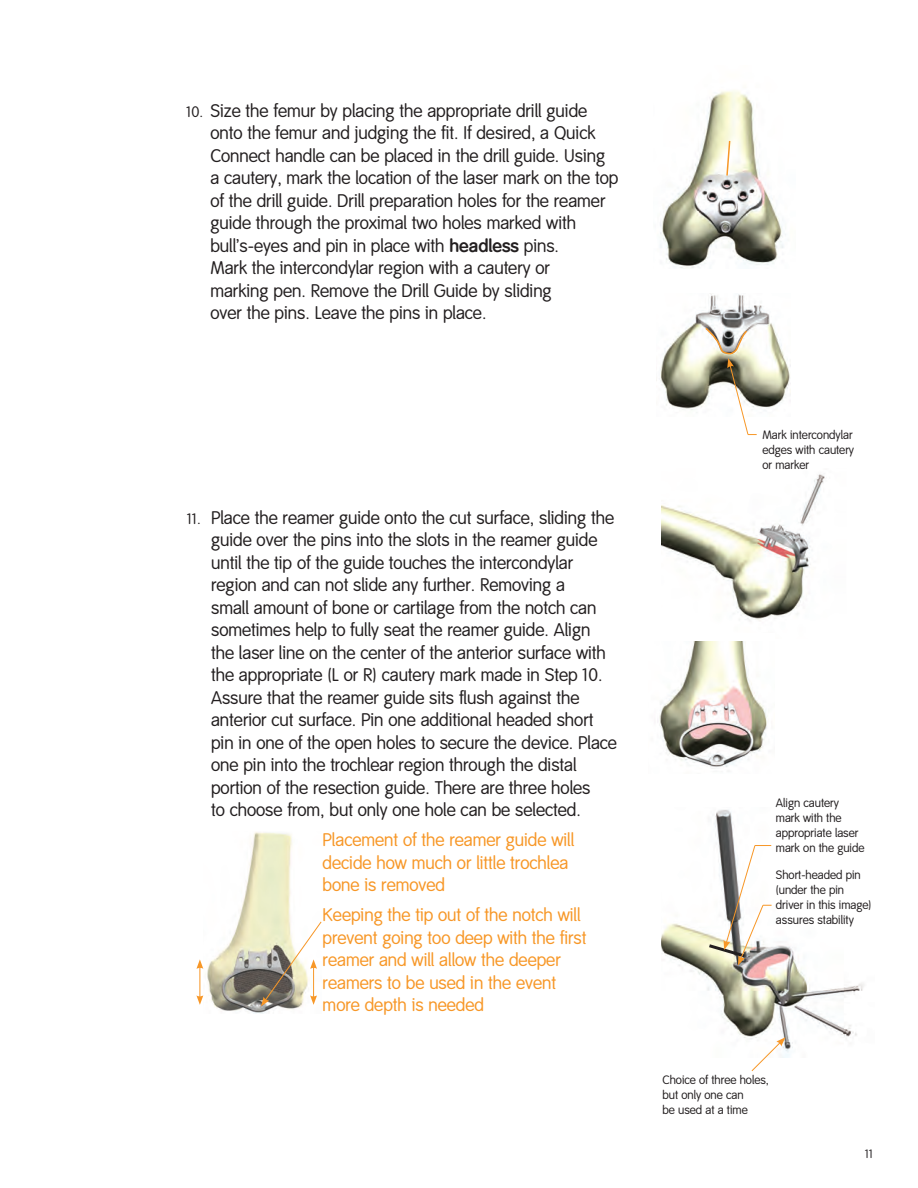
<style>
.page{position:relative;width:918px;height:1188px;background:#fff}
.page>*{position:absolute;margin:0;border:0;box-sizing:border-box;transform-origin:0 0}
.t1{font:18px/22.5px "Smith&Nephew";color:#231f20}
.t2{font:18px/22.5px "Smith&Nephew";color:#f79727}
.t3{font:12px/15px "Smith&Nephew";color:#231f20}
.s1{font-size:15px}
.s2{font-weight:700}
</style>
<div class="page">
<img style="left:661px;top:474px;width:164px;height:147px">
<img style="left:660px;top:294px;width:130px;height:117px">
<img style="left:660px;top:90px;width:126px;height:178px">
<svg style="left:725px;top:139px;width:6px;height:38px"></svg>
<img style="left:657px;top:641px;width:110px;height:128px">
<img style="left:661px;top:810px;width:203px;height:248px">
<svg style="left:704px;top:327px;width:53px;height:108px"></svg>
<svg style="left:706px;top:845px;width:66px;height:120px"></svg>
<svg style="left:751px;top:1037px;width:34px;height:34px"></svg>
<img style="left:203px;top:832px;width:99px;height:182px">
<hr style="left:200px;top:966px;width:1px;height:32px;background:#f79727">
<svg style="left:196px;top:959px;width:7px;height:10px"></svg>
<svg style="left:196px;top:995px;width:7px;height:10px"></svg>
<svg style="left:261px;top:921px;width:61px;height:85px"></svg>
<p class="t1" style="left:210px;top:100px;width:410px;text-indent:-24px"><span class="s1">10.</span> Size the femur by placing the appropriate drill guide onto the femur and judging the fit. If desired, a Quick Connect handle can be placed in the drill guide. Using a cautery, mark the location of the laser mark on the top of the drill guide. Drill preparation holes for the reamer guide through the proximal two holes marked with bull’s-eyes and pin in place with <span class="s2">headless</span> pins.<br>Mark the intercondylar region with a cautery or<br>marking pen. Remove the Drill Guide by sliding<br>over the pins. Leave the pins in place.</p>
<p class="t1" style="left:211px;top:507px;width:407px;text-indent:-24px"><span class="s1">11.</span> Place the reamer guide onto the cut surface, sliding the guide over the pins into the slots in the reamer guide until the tip of the guide touches the intercondylar region and can not slide any further. Removing a<br>small amount of bone or cartilage from the notch can sometimes help to fully seat the reamer guide. Align the laser line on the center of the anterior surface with the appropriate (L or R) cautery mark made in Step 10.<br>Assure that the reamer guide sits flush against the anterior cut surface. Pin one additional headed short pin in one of the open holes to secure the device. Place one pin into the trochlear region through the distal portion of the resection guide. There are three holes<br>to choose from, but only one hole can be selected.</p>
<p class="t2" style="left:323px;top:829px;width:253px">Placement of the reamer guide will decide how much or little trochlea bone is removed</p>
<p class="t2" style="left:323px;top:904px;width:265px">Keeping the tip out of the notch will prevent going too deep with the first reamer and will allow the deeper reamers to be used in the event more depth is needed</p>
<p class="t3" style="left:762px;top:428px;width:93px">Mark intercondylar edges with cautery or marker</p>
<p class="t3" style="left:776px;top:796px;width:90px">Align cautery mark with the appropriate laser mark on the guide</p>
<p class="t3" style="left:776px;top:868px;width:97px">Short-headed pin (under the pin driver in this image) assures stability</p>
<p class="t3" style="left:663px;top:1073px;width:108px">Choice of three holes, but only one can<br>be used at a time</p>
<p class="t3" style="left:865px;top:1147px;width:10px">11</p>
</div>
